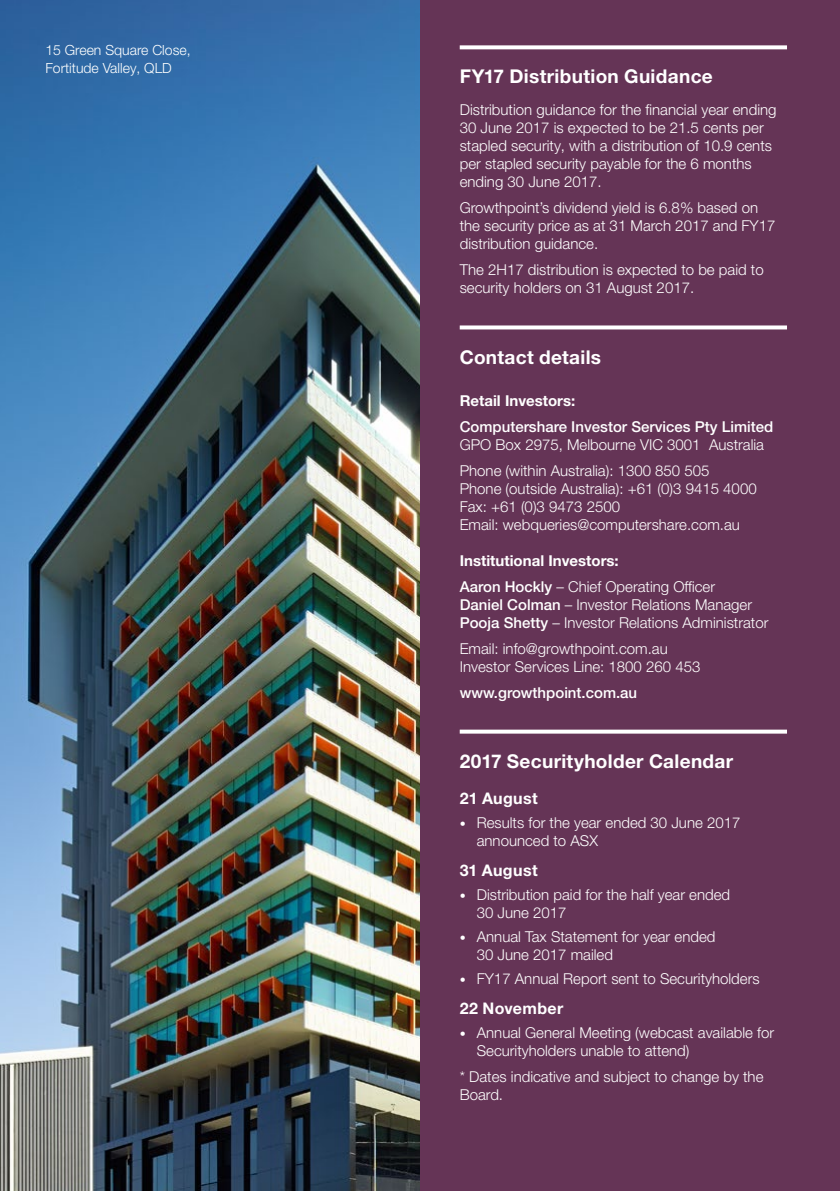
<style>
.page{position:relative;width:840px;height:1191px;background:#fff}
.page>*{position:absolute;margin:0;border:0;box-sizing:border-box;transform-origin:0 0}
.t1{font:700 19px "Helvetica Neue LT Pro";letter-spacing:.015em;color:#fff}
.t2{font:700 16px "Helvetica Neue LT Pro";letter-spacing:.02em;color:#fff}
.t3{font:300 15px/18px "Helvetica Neue LT Pro";color:#fff}
.t4{font:700 15px/26px "Helvetica Neue LT Pro";color:#fff}
.t5{font:500 15px "Helvetica Neue LT Pro";color:#fff}
.t6{font:300 14px/18px "Helvetica Neue LT Pro";color:#fff}
.s1{font-weight:500}
.s2{font-weight:300}
.s3{font-weight:400;font-stretch:condensed;font-size:12px}
</style>
<div class="page">
<img style="left:0;top:0;width:420px;height:1191px">
<div style="left:420px;top:0;width:419px;height:1191px;background:#653456"></div>
<svg style="left:459px;top:45px;width:327px;height:4px"></svg>
<svg style="left:459px;top:325px;width:327px;height:4px"></svg>
<svg style="left:459px;top:729px;width:327px;height:4px"></svg>
<p class="t6" style="left:45px;top:41px;width:147px">15 Green Square Close,<br>Fortitude Valley, QLD</p>
<p class="t1" style="left:459px;top:65px;width:254px">FY17 Distribution Guidance</p>
<p class="t3" style="left:459px;top:101px;width:318px">Distribution guidance for the financial year ending 30 June 2017 is expected to be 21.5 cents per stapled security, with a distribution of 10.9 cents per stapled security payable for the 6 months ending 30 June 2017.</p>
<p class="t3" style="left:459px;top:199px;width:317px">Growthpoint’s dividend yield is 6.8% based on the security price as at 31 March 2017 and FY17 distribution guidance.</p>
<p class="t3" style="left:459px;top:261px;width:305px">The 2H17 distribution is expected to be paid to security holders on 31 August 2017.</p>
<p class="t1" style="left:459px;top:345px;width:143px">Contact details</p>
<p class="t4" style="left:459px;top:387px;width:117px">Retail Investors:</p>
<p class="t5" style="left:459px;top:417px;width:315px">Computershare Investor Services Pty Limited</p>
<p class="t3" style="left:459px;top:431px;width:306px;line-height:26px">GPO Box 2975, Melbourne VIC 3001 Australia<br>Phone (within Australia): 1300 850 505</p>
<p class="t3" style="left:459px;top:479px;width:298px">Phone (outside Australia): +61 (0)3 9415 4000<br>Fax: +61 (0)3 9473 2500<br>Email: webqueries@computershare.com.au</p>
<p class="t4" style="left:459px;top:547px;width:257px">Institutional Investors:<br><span class="s1">Aaron Hockly</span> <span class="s2">– Chief Operating Officer</span></p>
<p class="t3" style="left:459px;top:595px;width:310px"><span class="s1">Daniel Colman</span> – Investor Relations Manager<br><span class="s1">Pooja Shetty</span> – Investor Relations Administrator</p>
<p class="t3" style="left:459px;top:639px;width:242px">Email: info@growthpoint.com.au<br>Investor Services Line: 1800 260 453</p>
<p class="t5" style="left:459px;top:683px;width:179px">www.growthpoint.com.au</p>
<p class="t1" style="left:459px;top:749px;width:275px">2017 Securityholder Calendar</p>
<p class="t2" style="left:459px;top:788px;width:79px">21 August</p>
<p class="t3" style="left:476px;top:813px;width:265px;text-indent:-17px"><span class="s3">•</span> Results for the year ended 30 June 2017 announced to ASX</p>
<p class="t2" style="left:459px;top:860px;width:79px">31 August</p>
<p class="t3" style="left:476px;top:885px;width:255px;text-indent:-17px"><span class="s3">•</span> Distribution paid for the half year ended<br>30 June 2017</p>
<p class="t3" style="left:476px;top:927px;width:240px;text-indent:-17px"><span class="s3">•</span> Annual Tax Statement for year ended<br>30 June 2017 mailed</p>
<p class="t3" style="left:459px;top:969px;width:301px"><span class="s3">•</span> FY17 Annual Report sent to Securityholders</p>
<p class="t2" style="left:459px;top:998px;width:105px">22 November</p>
<p class="t3" style="left:476px;top:1023px;width:299px;text-indent:-17px"><span class="s3">•</span> Annual General Meeting (webcast available for<br>Securityholders unable to attend)</p>
<p class="t3" style="left:459px;top:1067px;width:305px">* Dates indicative and subject to change by the<br>Board.</p>
</div>
